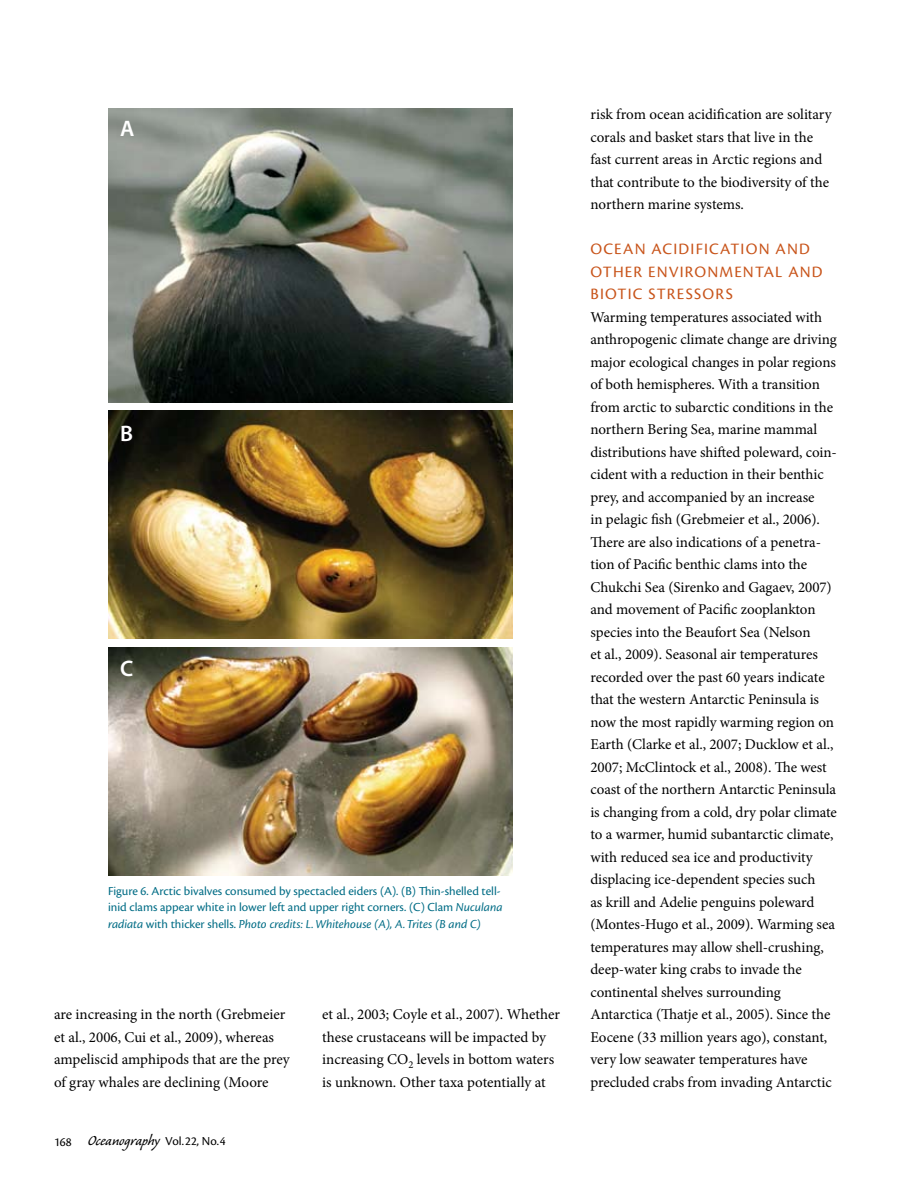
<style>
.page{position:relative;width:918px;height:1188px;background:#fff}
.page>*{position:absolute;margin:0;border:0;box-sizing:border-box;transform-origin:0 0}
.t1{font:600 22.5px "Myriad Pro";color:#fff}
.t2{font:16.5px/22.5px "Cronos Pro";letter-spacing:.075em;color:#c8541a}
.t3{font:15px/22.5px "Minion Pro";letter-spacing:-.005em;color:#000}
.t4{font:12.75px/16.5px "Cronos Pro";color:#006c85}
.t5{font:12.75px "Cronos Pro";color:#000}
.s1{font-style:italic}
.s2{font-family:"Caliban";font-size:18px}
</style>
<div class="page">
<img style="left:108px;top:108px;width:405px;height:294px">
<img style="left:108px;top:411px;width:405px;height:228px">
<img style="left:108px;top:647px;width:405px;height:228px">
<h1 class="t1" style="left:120px;top:114px;width:16px">A</h1>
<h1 class="t1" style="left:120px;top:419px;width:14px">B</h1>
<h1 class="t1" style="left:120px;top:654px;width:15px">C</h1>
<p class="t4" style="left:108px;top:883px;width:396px">Figure 6. Arctic bivalves consumed by spectacled eiders (A). (B) Thin-shelled tell&shy;inid clams appear white in lower left and upper right corners. (C) Clam <span class="s1">Nuculana radiata</span> with thicker shells. <span class="s1">Photo credits: L. Whitehouse (A), A. Trites (B and C)</span></p>
<p class="t3" style="left:54px;top:1003px;width:237px">are increasing in the north (Grebmeier et al., 2006, Cui et al., 2009), whereas ampeliscid amphipods that are the prey of gray whales are declining (Moore</p>
<p class="t3" style="left:322px;top:1003px;width:239px">et al., 2003; Coyle et al., 2007). Whether these crustaceans will be impacted by increasing CO<sub>2</sub> levels in bottom waters is unknown. Other taxa potentially at</p>
<p class="t5" style="left:54px;top:1134px;width:173px">168 <span class="s2">Oceanography</span> Vol.22, No.4</p>
<p class="t3" style="left:590px;top:103px;width:243px">risk from ocean acidification are solitary corals and basket stars that live in the fast current areas in Arctic regions and that contribute to the biodiversity of the northern marine systems.</p>
<p class="t2" style="left:590px;top:238px;width:221px">Ocean Acidification and<br>Other Env</p>
<p class="t2" style="left:590px;top:261px;width:234px;text-indent:89px">ironmental and<br>Biotic Stresso rs</p>
<p class="t3" style="left:590px;top:306px;width:248px">Warming temperatures associated with anthropogenic climate change are driving major ecological changes in polar regions of both hemispheres. With a transition from arctic to subarctic conditions in the northern Bering Sea, marine mammal distributions have shifted poleward, coin&shy;cident with a reduction in their benthic prey, and accompanied by an increase<br>in pelagic fish (Grebmeier et al., 2006).<br>There are also indications of a penetra&shy;tion of Pacific benthic clams into the Chukchi Sea (Sirenko and Gagaev, 2007) and movement of Pacific zooplankton species into the Beaufort Sea (Nelson<br>et al., 2009). Seasonal air temperatures recorded over the past 60 years indicate that the western Antarctic Peninsula is now the most rapidly warming region on Earth (Clarke et al., 2007; Ducklow et al., 2007; McClintock et al., 2008). The west coast of the northern Antarctic Peninsula is changing from a cold, dry polar climate to a warmer, humid subantarctic climate, with reduced sea ice and productivity displacing ice-dependent species such<br>as krill and Adelie penguins poleward (Montes-Hugo et al., 2009). Warming sea temperatures may allow shell-crushing, deep-water king crabs to invade the continental shelves surrounding Antarctica (Thatje et al., 2005). Since the Eocene (33 million years ago), constant, very low seawater temperatures have precluded crabs from invading Antarctic</p>
</div>
